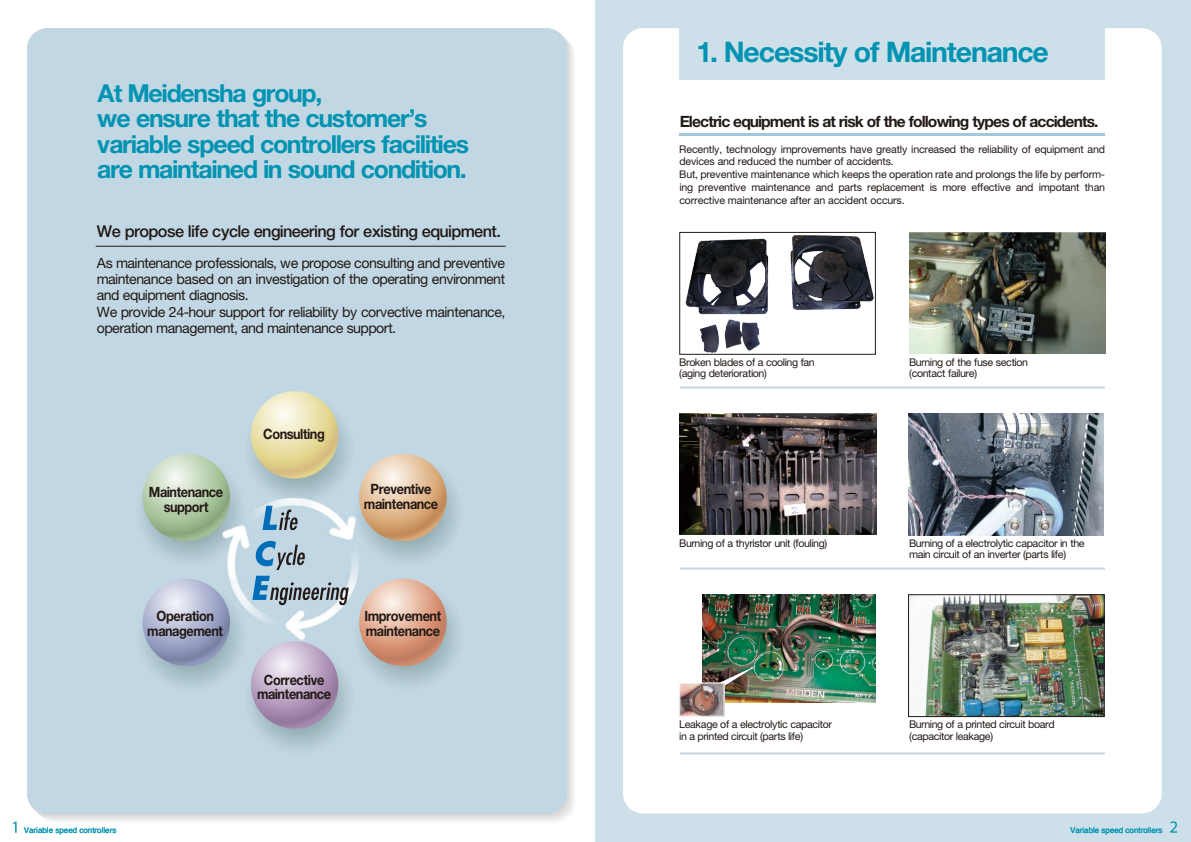
<style>
.page{position:relative;width:1191px;height:842px;background:#fff}
.page>*{position:absolute;margin:0;border:0;box-sizing:border-box;transform-origin:0 0}
.t1{font:700 28.3px "Helvetica Neue";letter-spacing:-.04em;color:#0093b2}
.t2{font:700 24.8px/25.5px "Helvetica Neue";letter-spacing:-.05em;color:#0093b2}
.t3{font:500 16.3px "Helvetica Neue";letter-spacing:-.035em;color:#231916}
.t4{font:700 15.6px "Helvetica Neue";letter-spacing:-.055em;color:#231916}
.t5{font:14.2px/16.3px "Helvetica Neue";letter-spacing:-.035em;color:#231916}
.t6{font:700 14.2px/14.9px "Helvetica Neue";letter-spacing:-.035em;color:#231916;text-align:center;scale:.9 1}
.t7{font:10.6px/12.8px "Helvetica Neue";letter-spacing:-.02em;color:#231916}
.t8{font:10.6px/11.3px "Helvetica Neue";letter-spacing:-.04em;color:#231916}
.t9{font:8px "Helvetica";color:#0093b2}
</style>
<div class="page">
<svg style="left:251px;top:391px;width:87px;height:88px;background:#e8ddaa"></svg>
<svg style="left:136px;top:454px;width:100px;height:93px;background:#b7cdbc"></svg>
<svg style="left:136px;top:579px;width:100px;height:93px;background:#afbbd0"></svg>
<svg style="left:251px;top:641px;width:87px;height:88px;background:#b29bbb"></svg>
<svg style="left:353px;top:454px;width:100px;height:93px;background:#d1c0ac"></svg>
<svg style="left:13px;top:822px;width:4px;height:11px"></svg>
<svg style="left:262px;top:506px;width:36px;height:24px"></svg>
<svg style="left:255px;top:541px;width:50px;height:29px"></svg>
<svg style="left:252px;top:576px;width:201px;height:96px;background:#c5bfc0"></svg>
<hr style="left:96px;top:246px;width:409px;height:1px;background:#231916">
<div style="left:595px;top:0;width:596px;height:842px;background:#cddfe8"></div>
<div style="left:623px;top:28px;width:538px;height:785px;background:#fff;border-radius:20px"></div>
<div style="left:679px;top:0;width:426px;height:79px;background:#cddfe8"></div>
<svg style="left:1170px;top:821px;width:7px;height:12px"></svg>
<hr style="left:679px;top:133px;width:426px;height:3px;background:#a3c8d9">
<hr style="left:679px;top:386px;width:426px;height:2px;background:#c1d8e4">
<hr style="left:679px;top:567px;width:426px;height:2px;background:#c1d8e4">
<hr style="left:679px;top:752px;width:426px;height:2px;background:#c1d8e4">
<img style="left:910px;top:596px;width:192px;height:119px">
<img style="left:679px;top:232px;width:196px;height:122px">
<img style="left:679px;top:413px;width:197px;height:122px">
<img style="left:909px;top:232px;width:196px;height:121px">
<div style="left:908px;top:594px;width:196px;height:123px;border:1px solid #231916"></div>
<img style="left:908px;top:413px;width:196px;height:122px">
<img style="left:702px;top:595px;width:173px;height:108px">
<svg style="left:720px;top:666px;width:36px;height:20px"></svg>
<img style="left:681px;top:684px;width:41px;height:31px">
<div style="left:679px;top:682px;width:45px;height:35px;border:1px solid #fff"></div>
<h2 class="t2" style="left:97px;top:80px;width:373px">At Meidensha group,<br>we ensure that the customer’s variable speed controllers facilities are maintained in sound condition.</h2>
<h3 class="t3" style="left:97px;top:221px;width:405px">We propose life cycle engineering for existing equipment.</h3>
<p class="t5" style="left:97px;top:254px;width:410px">As maintenance professionals, we propose consulting and preventive maintenance based on an investigation of the operating environment and equipment diagnosis.<br>We provide 24-hour support for reliability by corvective maintenance, operation management, and maintenance support.</p>
<h3 class="t6" style="left:263px;top:426px;width:70px">Consulting</h3>
<h3 class="t6" style="left:149px;top:484px;width:84px">Maintenance support</h3>
<h3 class="t6" style="left:364px;top:481px;width:84px">Preventive maintenance</h3>
<h3 class="t6" style="left:147px;top:608px;width:86px">Operation management</h3>
<h3 class="t6" style="left:365px;top:609px;width:87px;text-align:left">Improvement maintenance</h3>
<h3 class="t6" style="left:257px;top:672px;width:84px">Corrective maintenance</h3>
<p class="t9" style="left:24px;top:823px;width:94px">Variable speed controllers</p>
<h1 class="t1" style="left:696px;top:34px;width:354px">1. Necessity of Maintenance</h1>
<h3 class="t4" style="left:679px;top:111px;width:420px">Electric equipment is at risk of the following types of accidents.</h3>
<p class="t7" style="left:679px;top:142px;width:427px">Recently, technology improvements have greatly increased the reliability of equipment and devices and reduced the number of accidents.<br>But, preventive maintenance which keeps the operation rate and prolongs the life by perform&shy;ing preventive maintenance and parts replacement is more effective and impotant than corrective maintenance after an accident occurs.</p>
<p class="t8" style="left:679px;top:356px;width:137px">Broken blades of a cooling fan (aging deterioration)</p>
<p class="t7" style="left:909px;top:356px;width:121px;line-height:11.3px">Burning of the fuse section (contact failure)</p>
<p class="t8" style="left:679px;top:537px;width:150px">Burning of a thyristor unit (fouling)</p>
<p class="t7" style="left:909px;top:537px;width:177px;line-height:11.3px">Burning of a electrolytic capacitor in the main circuit of an inverter (parts life)</p>
<p class="t7" style="left:679px;top:719px;width:154px;line-height:11.3px">Leakage of a electrolytic capacitor in a printed circuit (parts life)</p>
<p class="t7" style="left:909px;top:719px;width:147px;line-height:11.3px">Burning of a printed circuit board (capacitor leakage)</p>
<p class="t9" style="left:1070px;top:823px;width:94px">Variable speed controllers</p>
</div>
